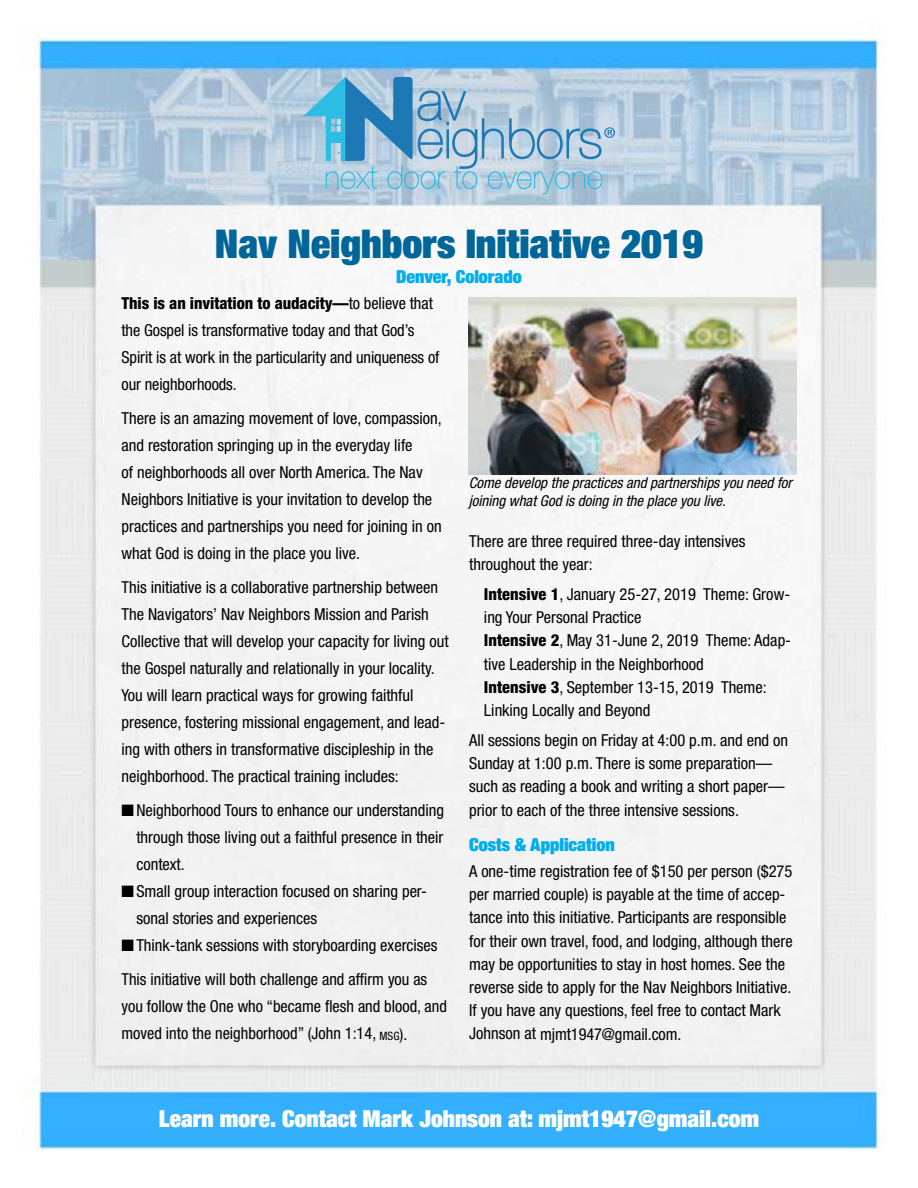
<style>
.page{position:relative;width:918px;height:1188px;background:#fff}
.page>*{position:absolute;margin:0;border:0;box-sizing:border-box;transform-origin:0 0}
.t1{font:900 condensed 39.75px "Helvetica Neue LT Std";color:#069}
.t2{font:900 condensed 23.4px "Helvetica Neue LT Std";color:#fff}
.t3{font:900 condensed 18px "Helvetica Neue LT Std";color:#00aeef}
.t4{font:condensed 16.5px/27px "Helvetica Neue LT Std";color:#000}
.t5{font:italic condensed 15px/18px "Helvetica Neue LT Std";color:#000}
.s1{font-weight:800}
.s2{font-size:11.55px}
</style>
<div class="page">
<img style="left:23px;top:34px;width:861px;height:1116px">
<img style="left:469px;top:297px;width:328px;height:177px">
<svg style="left:303px;top:77px;width:312px;height:117px;background:#99c0d8"></svg>
<h1 class="t1" style="left:215px;top:218px;width:490px">Nav Neighbors Initiative 2019</h1>
<p class="t3" style="left:396px;top:265px;width:127px">Denver, Colorado</p>
<p class="t4" style="left:122px;top:289px;width:319px"><span class="s1">This is an invitation to audacity—</span>to believe that the Gospel is transformative today and that God’s Spirit is at work in the particularity and uniqueness of our neighborhoods.</p>
<p class="t4" style="left:122px;top:404px;width:322px">There is an amazing movement of love, compassion, and restoration springing up in the everyday life<br>of neighborhoods all over North America. The Nav Neighbors Initiative is your invitation to develop the practices and partnerships you need for joining in on what God is doing in the place you live.</p>
<p class="t4" style="left:122px;top:573px;width:329px">This initiative is a collaborative partnership between The Navigators’ Nav Neighbors Mission and Parish Collective that will develop your capacity for living out the Gospel naturally and relationally in your locality.<br>You will learn practical ways for growing faithful presence, fostering missional engagement, and lead&shy;ing with others in transformative discipleship in the neighborhood. The practical training includes:</p>
<p class="t4" style="left:136px;top:797px;width:309px;text-align:justify;text-indent:-15px">■Neighborhood Tours to enhance our understanding through those living out a faithful presence in their context.</p>
<p class="t4" style="left:136px;top:878px;width:292px;text-indent:-15px">■Small group interaction focused on sharing per&shy;sonal stories and experiences</p>
<p class="t4" style="left:121px;top:929px;width:318px;line-height:33.9px">■Think-tank sessions with storyboarding exercises<br>This initiative will both challenge and affirm you as</p>
<p class="t4" style="left:122px;top:993px;width:327px">you follow the One who “became flesh and blood, and moved into the neighborhood” (John 1:14, <span class="s2">msg</span>).</p>
<p class="t5" style="left:469px;top:474px;width:325px">Come develop the practices and partnerships you need for joining what God is doing in the place you live.</p>
<p class="t4" style="left:469px;top:529px;width:278px;line-height:23.2px">There are three required three-day intensives throughout the year:</p>
<p class="t4" style="left:484px;top:582px;width:309px;line-height:23.2px"><span class="s1">Intensive 1</span>, January 25-27, 2019 Theme: Grow&shy;ing Your Personal Practice<br><span class="s1">Intensive 2</span>, May 31-June 2, 2019 Theme: Adap&shy;tive Leadership in the Neighborhood<br><span class="s1">Intensive 3</span>, September 13-15, 2019 Theme:<br>Linking Locally and Beyond</p>
<p class="t4" style="left:469px;top:728px;width:321px;line-height:23.2px">All sessions begin on Friday at 4:00 p.m. and end on Sunday at 1:00 p.m. There is some preparation— such as reading a book and writing a short paper— prior to each of the three intensive sessions.</p>
<p class="t3" style="left:469px;top:833px;width:147px">Costs &amp; Application</p>
<p class="t4" style="left:469px;top:860px;width:325px;line-height:23.2px">A one-time registration fee of $150 per person ($275 per married couple) is payable at the time of accep&shy;tance into this initiative. Participants are responsible for their own travel, food, and lodging, although there may be opportunities to stay in host homes. See the reverse side to apply for the Nav Neighbors Initiative.<br>If you have any questions, feel free to contact Mark Johnson at mjmt1947@gmail.com.</p>
<h2 class="t2" style="left:159px;top:1104px;width:602px">Learn more. Contact Mark Johnson at: mjmt1947@gmail.com</h2>
</div>
